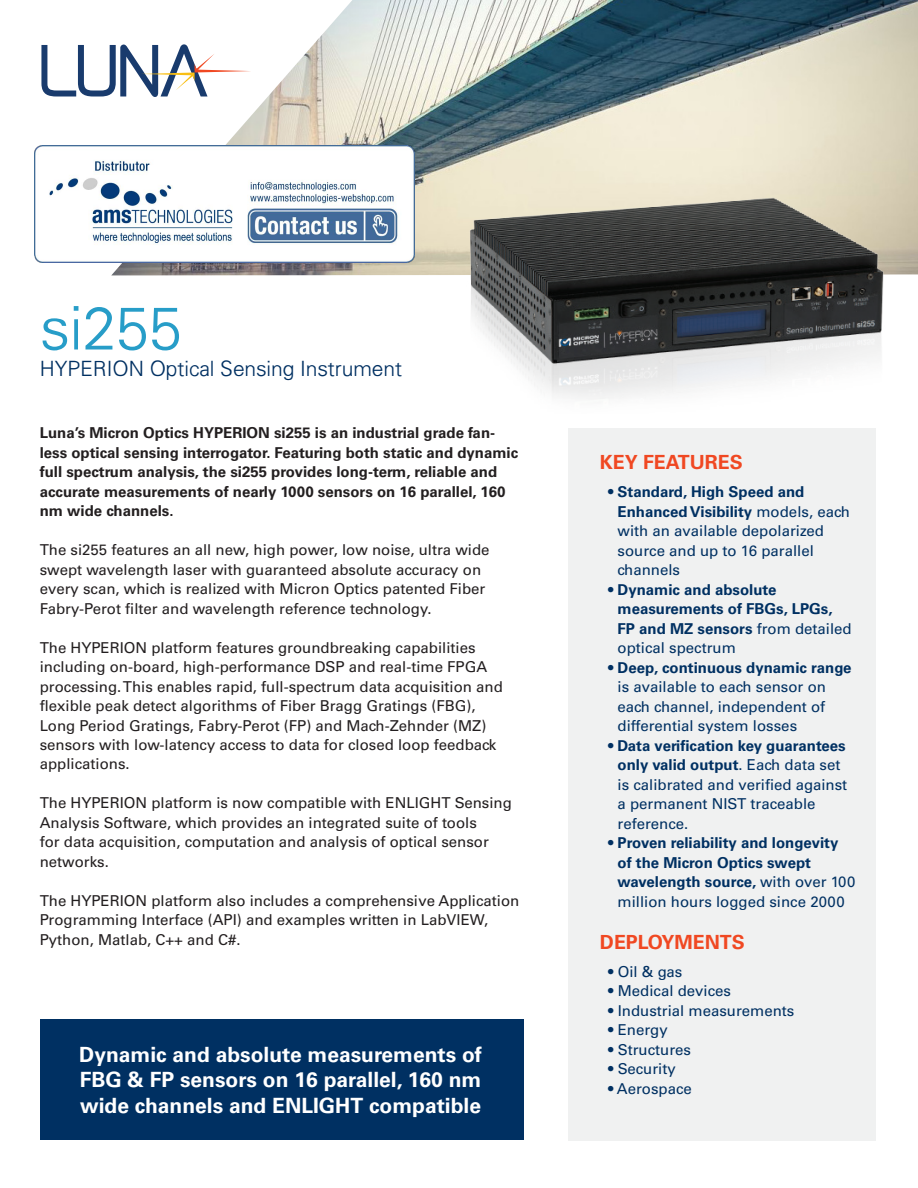
<style>
.page{position:relative;width:918px;height:1188px;background:#fff}
.page>*{position:absolute;margin:0;border:0;box-sizing:border-box;transform-origin:0 0}
.t1{font:300 60px "Univers";color:#279dc8}
.Default{font:700 21px/25.5px "Univers LT Std";color:#fff;text-align:justify}
.t2{font:300 21px "Univers";color:#003062}
.t3{font:700 19.5px "Univers LT Std";color:#f04822}
.Default-2{font:15px/19.5px "Univers LT Std";color:#231f20}
.Default-3{font:15px/19.5px "Univers LT Std";color:#003062}
.Default-4{font:700 15px/19.5px "Univers LT Std";color:#231f20}
.Default-5{font:700 15px/19.5px "Univers LT Std";color:#003062}
.s1{font-weight:700}
.s2{font-weight:400}
</style>
<div class="page">
<div style="left:568px;top:428px;width:308px;height:712px;background:#f0f1f1"></div>
<svg style="left:41px;top:45px;width:70px;height:52px"></svg>
<img style="left:111px;top:0;width:807px;height:275px">
<img style="left:465px;top:114px;width:426px;height:286px">
<div style="left:40px;top:1019px;width:484px;height:121px;background:#003062"></div>
<img style="left:35px;top:145px;width:379px;height:117px">
<p class="t1" style="left:40px;top:292px;width:144px">si255</p>
<p class="t2" style="left:40px;top:356px;width:364px">HYPERION Optical Sensing Instrument</p>
<p class="Default-4" style="left:40px;top:423px;width:480px">Luna’s Micron Optics HYPERION si255 is an industrial grade fan&shy;less optical sensing interrogator. Featuring both static and dynamic full spectrum analysis, the si255 provides long-term, reliable and accurate measurements of nearly 1000 sensors on 16 parallel, 160 nm wide channels.</p>
<p class="Default-2" style="left:40px;top:540px;width:451px">The si255 features an all new, high power, low noise, ultra wide swept wavelength laser with guaranteed absolute accuracy on every scan, which is realized with Micron Optics patented Fiber Fabry-Perot filter and wavelength reference technology.</p>
<p class="Default-2" style="left:40px;top:638px;width:465px">The HYPERION platform features groundbreaking capabilities including on-board, high-performance DSP and real-time FPGA processing. This enables rapid, full-spectrum data acquisition and flexible peak detect algorithms of Fiber Bragg Gratings (FBG), Long Period Gratings, Fabry-Perot (FP) and Mach-Zehnder (MZ) sensors with low-latency access to data for closed loop feedback applications.</p>
<p class="Default-2" style="left:40px;top:794px;width:474px">The HYPERION platform is now compatible with ENLIGHT Sensing Analysis Software, which provides an integrated suite of tools<br>for data acquisition, computation and analysis of optical sensor networks.</p>
<p class="Default-2" style="left:40px;top:891px;width:481px">The HYPERION platform also includes a comprehensive Application<br>Programming Interface (API) and examples written in LabVIEW,<br>Python, Matlab, C++ and C#.</p>
<p class="Default" style="left:79px;top:1042px;width:404px">Dynamic and absolute measurements of FBG &amp; FP sensors on 16 parallel, 160 nm wide channels and ENLIGHT compatible</p>
<p class="t3" style="left:600px;top:450px;width:145px">KEY FEATURES</p>
<p class="Default-3" style="left:618px;top:482px;width:234px;text-indent:-9px">• <span class="s1">Standard, High Speed and<br>Enhanced Visibility</span> models, each with an available depolarized source and up to 16 parallel channels</p>
<p class="Default-5" style="left:618px;top:580px;width:236px;text-indent:-9px"><span class="s2">•</span> Dynamic and absolute measurements of FBGs, LPGs,<br>FP and MZ sensors <span class="s2">from detailed optical spectrum</span></p>
<p class="Default-3" style="left:618px;top:658px;width:236px;text-indent:-9px">• <span class="s1">Deep, continuous dynamic range </span>is available to each sensor on each channel, independent of differential system losses</p>
<p class="Default-3" style="left:618px;top:736px;width:231px;text-indent:-9px">• <span class="s1">Data verification key guarantees only valid output</span>. Each data set is calibrated and verified against a permanent NIST traceable reference.</p>
<p class="Default-5" style="left:618px;top:833px;width:240px;text-indent:-9px"><span class="s2">•</span> Proven reliability and longevity of the Micron Optics swept wavelength source, <span class="s2">with over 100 million hours logged since 2000</span></p>
<p class="t3" style="left:600px;top:931px;width:146px">DEPLOYMENTS</p>
<p class="Default-3" style="left:608px;top:962px;width:76px">• Oil &amp; gas</p>
<p class="Default-3" style="left:608px;top:981px;width:124px">• Medical devices</p>
<p class="Default-3" style="left:608px;top:1001px;width:188px">• Industrial measurements</p>
<p class="Default-3" style="left:608px;top:1020px;width:61px">• Energy</p>
<p class="Default-3" style="left:608px;top:1040px;width:84px">• Structures</p>
<p class="Default-3" style="left:608px;top:1059px;width:69px">• Security</p>
<p class="Default-3" style="left:608px;top:1079px;width:85px">• Aerospace</p>
</div>
